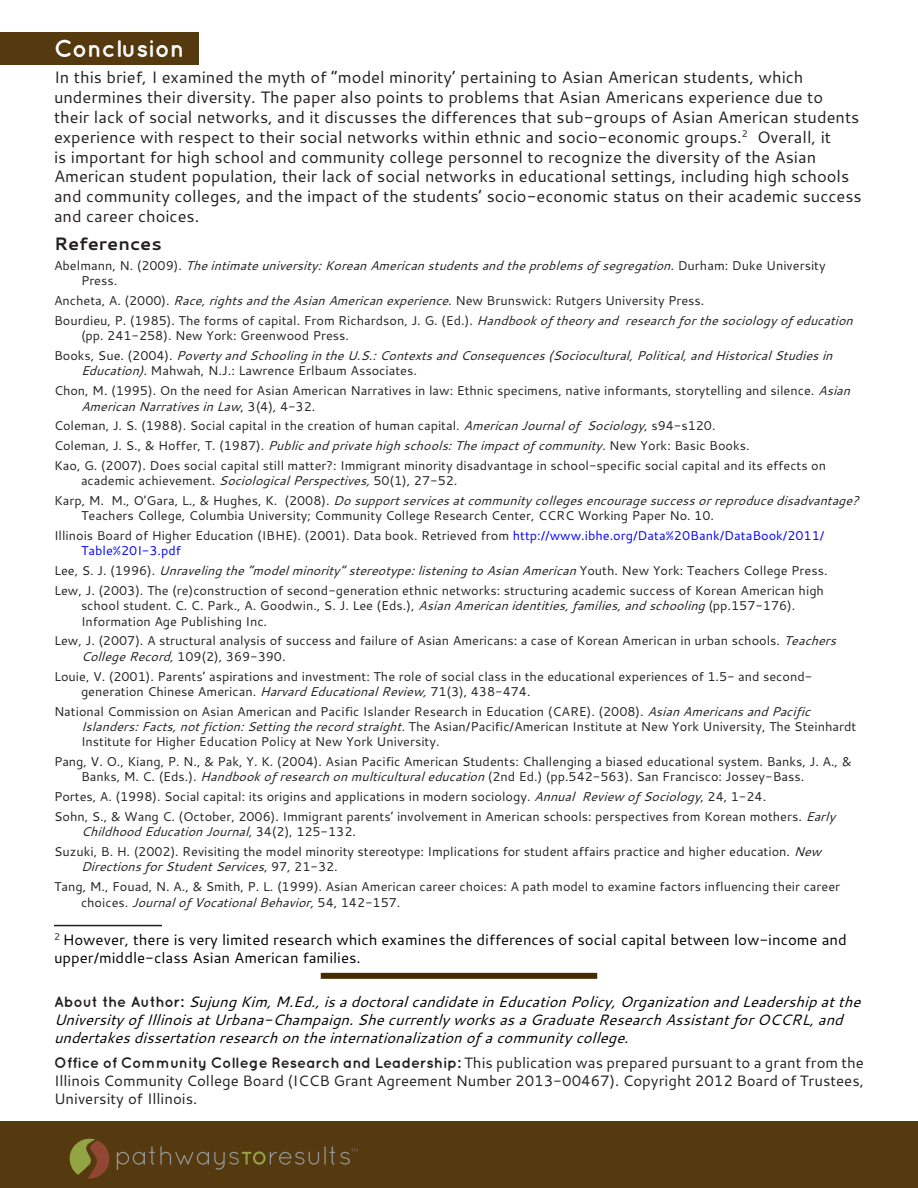
<style>
.page{position:relative;width:918px;height:1188px;background:#fff}
.page>*{position:absolute;margin:0;border:0;box-sizing:border-box;transform-origin:0 0}
.t1{font:700 24px "Quicksand";color:#fff}
.t2{font:700 18px "Cantarell";color:#231f20}
.t3{font:16.5px/19.8px "Cantarell";color:#231f20}
.t4{font:italic 15px/18px "Cantarell";color:#000}
.t5{font:15px/18px "Cantarell";color:#231f20;text-align:justify}
.t6{font:15px/18px "Cantarell";color:#000}
.t7{font:12.75px/15.3px "Cantarell";color:#231f20}
.t8{font:italic 12.75px/15.3px "Cantarell";color:#231f20}
.s1{font-style:normal}
.s2{font-style:italic}
.s3{color:#00f}
.s4{font-family:"Quicksand";font-weight:700;font-style:normal;color:#231f20}
.s5{font-family:"Quicksand";font-weight:700}
</style>
<div class="page">
<div style="left:0;top:32px;width:199px;height:33px;background:#553a10"></div>
<hr style="left:54px;top:925px;width:108px;height:1px;background:#231f20">
<div style="left:321px;top:973px;width:276px;height:6px;background:#452b03"></div>
<div style="left:0;top:1122px;width:918px;height:66px;background:#553a10"></div>
<svg style="left:69px;top:1138px;width:41px;height:41px"></svg>
<svg style="left:117px;top:1146px;width:240px;height:24px"></svg>
<p class="t1" style="left:54px;top:34px;width:132px">Conclusion</p>
<p class="t3" style="left:54px;top:67px;width:809px">In this brief, I examined the myth of “model minority’ pertaining to Asian American students, which undermines their diversity. The paper also points to problems that Asian Americans experience due to their lack of social networks, and it discusses the differences that sub-groups of Asian American students experience with respect to their social networks within ethnic and socio-economic groups.<sup>2</sup> Overall, it<br>is important for high school and community college personnel to recognize the diversity of the Asian American student population, their lack of social networks in educational settings, including high schools and community colleges, and the impact of the students’ socio-economic status on their academic success and career choices.</p>
<p class="t2" style="left:54px;top:231px;width:109px">References</p>
<p class="t8" style="left:81px;top:258px;width:746px;text-indent:-27px"><span class="s1">Abelmann, N. (2009).</span> The intimate university: Korean American students and the problems of segregation. <span class="s1">Durham: Duke University<br>Press.</span></p>
<p class="t7" style="left:54px;top:293px;width:652px">Ancheta, A. (2000). <span class="s2">Race, rights and the Asian American experience.</span> New Brunswick: Rutgers University Press.</p>
<p class="t7" style="left:81px;top:313px;width:773px;text-indent:-27px">Bourdieu, P. (1985). The forms of capital. From Richardson, J. G. (Ed.). <span class="s2">Handbook of theory and research for the sociology of education </span>(pp. 241-258). New York: Greenwood Press.</p>
<p class="t8" style="left:81px;top:348px;width:753px;text-indent:-27px"><span class="s1">Books, Sue. (2004).</span> Poverty and Schooling in the U.S.: Contexts and Consequences (Sociocultural, Political, and Historical Studies in<br>Education). <span class="s1">Mahwah, N.J.: Lawrence Erlbaum Associates.</span></p>
<p class="t7" style="left:81px;top:383px;width:771px;text-indent:-27px">Chon, M. (1995). On the need for Asian American Narratives in law: Ethnic specimens, native informants, storytelling and silence. <span class="s2">Asian<br>American Narratives in Law</span>, 3(4), 4-32.</p>
<p class="t7" style="left:54px;top:418px;width:663px">Coleman, J. S. (1988). Social capital in the creation of human capital. <span class="s2">American Journal of Sociology</span>, s94-s120.</p>
<p class="t7" style="left:54px;top:438px;width:697px">Coleman, J. S., &amp; Hoffer, T. (1987). <span class="s2">Public and private high schools: The impact of community.</span> New York: Basic Books.</p>
<p class="t7" style="left:81px;top:457px;width:747px;text-indent:-27px">Kao, G. (2007). Does social capital still matter?: Immigrant minority disadvantage in school-specific social capital and its effects on academic achievement. <span class="s2">Sociological Perspectives,</span> 50(1), 27-52.</p>
<p class="t7" style="left:81px;top:493px;width:779px;text-indent:-27px">Karp, M. M., O’Gara, L., &amp; Hughes, K. (2008). <span class="s2">Do support services at community colleges encourage success or reproduce disadvantage?<br></span>Teachers College, Columbia University; Community College Research Center, CCRC Working Paper No. 10.</p>
<p class="t7" style="left:81px;top:528px;width:745px;text-indent:-27px">Illinois Board of Higher Education (IBHE). (2001). Data book. Retrieved from <span class="s3">http://www.ibhe.org/Data%20Bank/DataBook/2011/<br>Table%20I-3.pdf</span></p>
<p class="t8" style="left:54px;top:563px;width:775px"><span class="s1">Lee, S. J. (1996).</span> Unraveling the “model minority” stereotype: listening to Asian American <span class="s1">Youth. New York: Teachers College Press.</span></p>
<p class="t7" style="left:81px;top:583px;width:745px;text-indent:-27px">Lew, J. (2003). The (re)construction of second-generation ethnic networks: structuring academic success of Korean American high school student. C. C. Park., A. Goodwin., S. J. Lee (Eds.), <span class="s2">Asian American identities, families, and schooling</span> (pp.157-176).<br>Information Age Publishing Inc.</p>
<p class="t7" style="left:81px;top:633px;width:757px;text-indent:-27px">Lew, J. (2007). A structural analysis of success and failure of Asian Americans: a case of Korean American in urban schools. <span class="s2">Teachers<br>College Record,</span> 109(2), 369-390.</p>
<p class="t7" style="left:81px;top:668px;width:733px;text-indent:-27px">Louie, V. (2001). Parents’ aspirations and investment: The role of social class in the educational experiences of 1.5- and second&shy;generation Chinese American. <span class="s2">Harvard Educational Review,</span> 71(3), 438-474.</p>
<p class="t7" style="left:81px;top:703px;width:777px;text-indent:-27px">National Commission on Asian American and Pacific Islander Research in Education (CARE). (2008). <span class="s2">Asian Americans and Pacific<br>Islanders: Facts, not fiction: Setting the record straight.</span> The Asian/Pacific/American Institute at New York University, The Steinhardt<br>Institute for Higher Education Policy at New York University.</p>
<p class="t7" style="left:81px;top:754px;width:772px;text-indent:-27px">Pang, V. O., Kiang, P. N., &amp; Pak, Y. K. (2004). Asian Pacific American Students: Challenging a biased educational system. Banks, J. A., &amp;<br>Banks, M. C. (Eds.). <span class="s2">Handbook of research on multicultural education</span> (2nd Ed.) (pp.542-563). San Francisco: Jossey-Bass.</p>
<p class="t7" style="left:54px;top:789px;width:714px">Portes, A. (1998). Social capital: its origins and applications in modern sociology. <span class="s2">Annual Review of Sociology</span>, 24, 1-24.</p>
<p class="t7" style="left:81px;top:808px;width:756px;text-indent:-27px">Sohn, S., &amp; Wang C. (October, 2006). Immigrant parents’ involvement in American schools: perspectives from Korean mothers. <span class="s2">Early<br>Childhood Education Journal</span>, 34(2), 125-132.</p>
<p class="t7" style="left:81px;top:844px;width:742px;text-indent:-27px">Suzuki, B. H. (2002). Revisiting the model minority stereotype: Implications for student affairs practice and higher education. <span class="s2">New<br>Directions for Student Services</span>, 97, 21-32.</p>
<p class="t7" style="left:81px;top:878px;width:761px;line-height:16.2px;text-indent:-27px">Tang, M., Fouad, N. A., &amp; Smith, P. L. (1999). Asian American career choices: A path model to examine factors influencing their career choices. <span class="s2">Journal of Vocational Behavior,</span> 54, 142-157.</p>
<p class="t6" style="left:54px;top:931px;width:794px"><sup>2</sup> However, there is very limited research which examines the differences of social capital between low-income and upper/middle-class Asian American families.</p>
<p class="t4" style="left:54px;top:992px;width:808px"><span class="s4">About the Author:</span> Sujung Kim, M.Ed., is a doctoral candidate in Education Policy, Organization and Leadership at the<br>University of Illinois at Urbana-Champaign. She currently works as a Graduate Research Assistant for OCCRL, and undertakes dissertation research on the internationalization of a community college.</p>
<p class="t5" style="left:54px;top:1053px;width:812px"><span class="s5">Office of Community College Research and Leadership:</span> This publication was prepared pursuant to a grant from the Illinois Community College Board (ICCB Grant Agreement Number 2013-00467). Copyright 2012 Board of Trustees, University of Illinois.</p>
</div>
